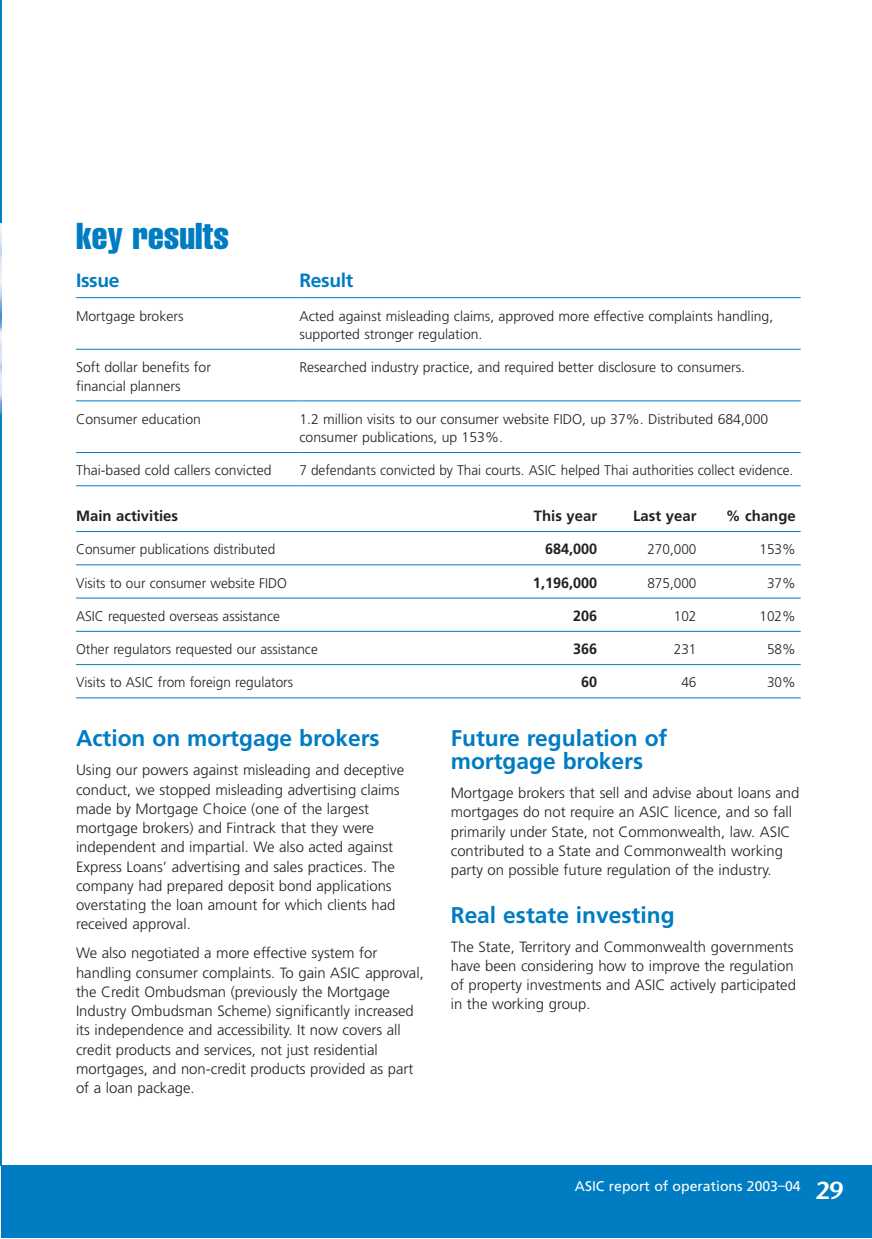
<style>
.page{position:relative;width:872px;height:1239px;background:#fff}
.page>*{position:absolute;margin:0;border:0;box-sizing:border-box;transform-origin:0 0}
.t1{font:extra-condensed 36.75px "Helvetica";color:#007cc2}
.t2{font:600 24.5px "Stone Sans";color:#fff}
.t3{font:700 22.75px/22.8px "Frutiger";color:#007cc2}
.t4{font:700 19.25px "Frutiger";letter-spacing:-.015em;color:#007cc2}
.t5{font:300 14.88px/19.2px "Frutiger";color:#231f20}
.t6{font:700 14.88px "Frutiger";color:#231f20}
.t7{font:300 14px/18.4px "Frutiger";color:#231f20}
.t8{font:14px "Frutiger";color:#fff}
</style>
<div class="page">
<div style="left:2px;top:1166px;width:870px;height:72px;background:#007cc2"></div>
<hr style="left:0;top:0;width:2px;height:1166px;background:#007cc2">
<img style="left:0;top:223px;width:2px;height:199px">
<hr style="left:76px;top:531px;width:724px;height:1px;background:#007cc2">
<hr style="left:76px;top:564px;width:724px;height:1px;background:#007cc2">
<hr style="left:76px;top:598px;width:724px;height:1px;background:#007cc2">
<hr style="left:76px;top:631px;width:724px;height:1px;background:#007cc2">
<hr style="left:76px;top:664px;width:724px;height:1px;background:#007cc2">
<hr style="left:76px;top:697px;width:724px;height:1px;background:#007cc2">
<hr style="left:299px;top:297px;width:501px;height:1px;background:#007cc2">
<hr style="left:299px;top:349px;width:501px;height:1px;background:#007cc2">
<hr style="left:299px;top:400px;width:501px;height:1px;background:#007cc2">
<hr style="left:299px;top:452px;width:501px;height:1px;background:#007cc2">
<hr style="left:299px;top:485px;width:501px;height:1px;background:#007cc2">
<hr style="left:76px;top:297px;width:223px;height:1px;background:#007cc2">
<hr style="left:76px;top:349px;width:223px;height:1px;background:#007cc2">
<hr style="left:76px;top:400px;width:223px;height:1px;background:#007cc2">
<hr style="left:76px;top:452px;width:223px;height:1px;background:#007cc2">
<hr style="left:76px;top:485px;width:223px;height:1px;background:#007cc2">
<h1 class="t1" style="left:76px;top:223px;width:154px">key results</h1>
<p class="t4" style="left:76px;top:273px;width:45px">Issue</p>
<p class="t7" style="left:76px;top:308px;width:109px">Mortgage brokers</p>
<p class="t7" style="left:76px;top:359px;width:136px">Soft dollar benefits for financial planners</p>
<p class="t7" style="left:76px;top:411px;width:126px">Consumer education</p>
<p class="t7" style="left:76px;top:462px;width:197px">Thai-based cold callers convicted</p>
<p class="t4" style="left:299px;top:273px;width:55px">Result</p>
<p class="t7" style="left:299px;top:308px;width:475px">Acted against misleading claims, approved more effective complaints handling, supported stronger regulation.</p>
<p class="t7" style="left:299px;top:359px;width:447px">Researched industry practice, and required better disclosure to consumers.</p>
<p class="t7" style="left:299px;top:411px;width:470px">1.2 million visits to our consumer website FIDO, up 37%. Distributed 684,000 consumer publications, up 153%.</p>
<p class="t7" style="left:299px;top:462px;width:495px">7 defendants convicted by Thai courts. ASIC helped Thai authorities collect evidence.</p>
<p class="t6" style="left:76px;top:510px;width:104px">Main activities</p>
<p class="t6" style="left:534px;top:510px;width:65px">This year</p>
<p class="t6" style="left:633px;top:510px;width:65px">Last year</p>
<p class="t6" style="left:725px;top:510px;width:71px">% change</p>
<p class="t7" style="left:76px;top:542px;width:201px">Consumer publications distributed</p>
<p class="t6" style="left:545px;top:543px;width:54px">684,000</p>
<p class="t7" style="left:647px;top:542px;width:51px">270,000</p>
<p class="t7" style="left:759px;top:542px;width:38px">153%</p>
<p class="t7" style="left:76px;top:575px;width:212px">Visits to our consumer website FIDO</p>
<p class="t6" style="left:533px;top:577px;width:66px">1,196,000</p>
<p class="t7" style="left:647px;top:575px;width:51px">875,000</p>
<p class="t7" style="left:767px;top:575px;width:30px">37%</p>
<p class="t7" style="left:76px;top:608px;width:205px">ASIC requested overseas assistance</p>
<p class="t6" style="left:573px;top:610px;width:26px">206</p>
<p class="t7" style="left:673px;top:608px;width:24px">102</p>
<p class="t7" style="left:759px;top:608px;width:38px">102%</p>
<p class="t7" style="left:76px;top:641px;width:243px">Other regulators requested our assistance</p>
<p class="t6" style="left:573px;top:643px;width:26px">366</p>
<p class="t7" style="left:673px;top:641px;width:24px">231</p>
<p class="t7" style="left:767px;top:641px;width:30px">58%</p>
<p class="t7" style="left:76px;top:675px;width:218px">Visits to ASIC from foreign regulators</p>
<p class="t6" style="left:581px;top:676px;width:18px">60</p>
<p class="t7" style="left:681px;top:675px;width:17px">46</p>
<p class="t7" style="left:767px;top:675px;width:30px">30%</p>
<h3 class="t3" style="left:76px;top:729px;width:305px">Action on mortgage brokers</h3>
<p class="t5" style="left:76px;top:762px;width:330px">Using our powers against misleading and deceptive conduct, we stopped misleading advertising claims made by Mortgage Choice (one of the largest mortgage brokers) and Fintrack that they were independent and impartial. We also acted against Express Loans’ advertising and sales practices. The company had prepared deposit bond applications overstating the loan amount for which clients had received approval.</p>
<p class="t5" style="left:76px;top:945px;width:349px">We also negotiated a more effective system for handling consumer complaints. To gain ASIC approval, the Credit Ombudsman (previously the Mortgage Industry Ombudsman Scheme) significantly increased its independence and accessibility. It now covers all credit products and services, not just residential mortgages, and non-credit products provided as part of a loan package.</p>
<h3 class="t3" style="left:451px;top:729px;width:218px">Future regulation of mortgage brokers</h3>
<p class="t5" style="left:451px;top:784px;width:350px">Mortgage brokers that sell and advise about loans and mortgages do not require an ASIC licence, and so fall primarily under State, not Commonwealth, law. ASIC contributed to a State and Commonwealth working party on possible future regulation of the industry.</p>
<h3 class="t3" style="left:451px;top:905px;width:225px">Real estate investing</h3>
<p class="t5" style="left:451px;top:938px;width:347px">The State, Territory and Commonwealth governments have been considering how to improve the regulation of property investments and ASIC actively participated in the working group.</p>
<p class="t8" style="left:575px;top:1181px;width:227px">ASIC report of operations 2003–04</p>
<h2 class="t2" style="left:815px;top:1181px;width:30px">29</h2>
</div>
